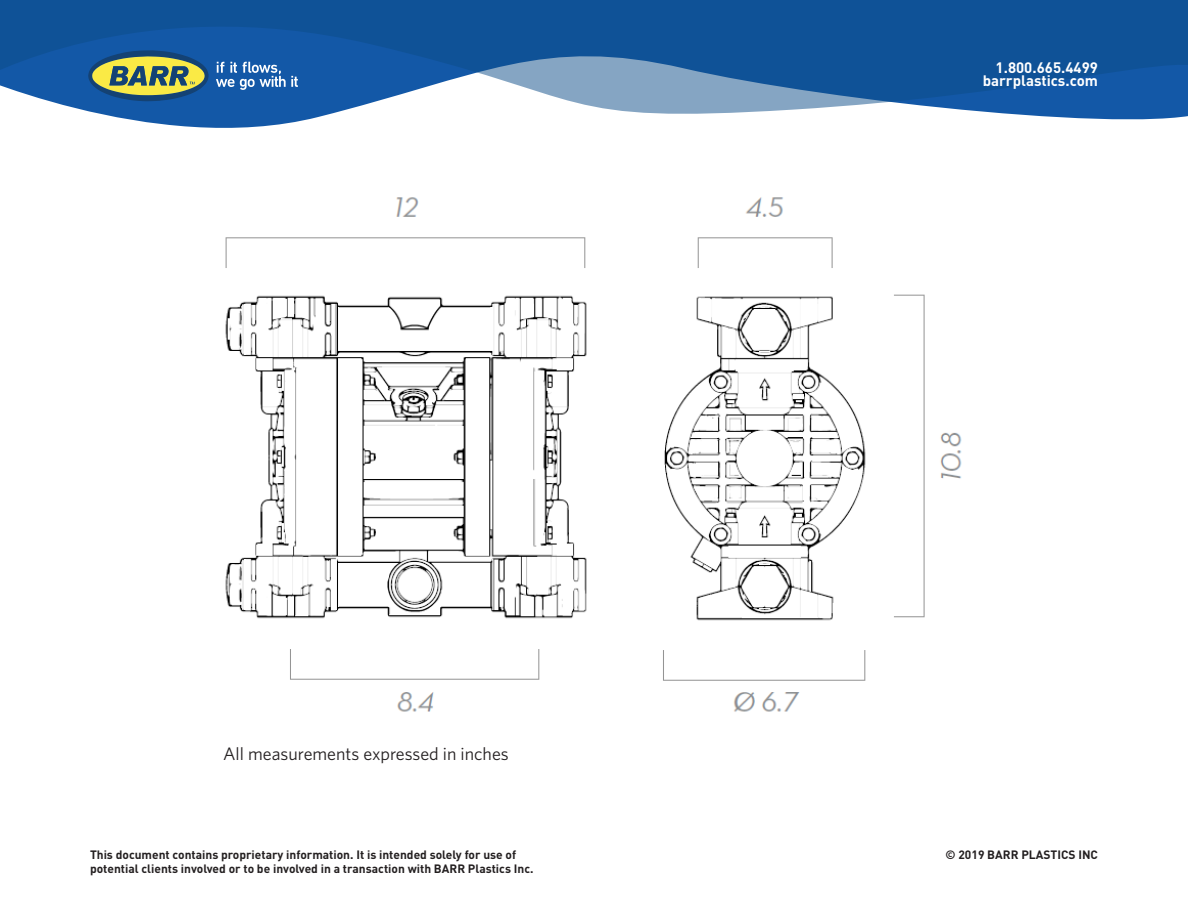
<style>
.page{position:relative;width:1188px;height:918px;background:#fff}
.page>*{position:absolute;margin:0;border:0;box-sizing:border-box;transform-origin:0 0}
.t1{font:18px "Whitney";color:#231f20}
.t2{font:700 15px "DIN Pro";color:#fff}
.t3{font:700 12px/14.4px "DIN Pro";color:#231f20}
</style>
<div class="page">
<svg style="left:106px;top:115px;width:1082px;height:13px"></svg>
<svg style="left:0;top:0;width:1188px;height:115px;background:#2e68a7"></svg>
<svg style="left:88px;top:50px;width:121px;height:51px;background:#6c876e"></svg>
<svg style="left:216px;top:62px;width:82px;height:28px;background:#4c80bc"></svg>
<img style="left:225px;top:197px;width:737px;height:515px">
<p class="t1" style="left:223px;top:741px;width:287px">All measurements expressed in inches</p>
<p class="t2" style="left:996px;top:57px;width:104px">1.800.665.4499</p>
<p class="t2" style="left:983px;top:70px;width:117px">barrplastics.com</p>
<p class="t3" style="left:90px;top:846px;width:445px">This document contains proprietary information. It is intended solely for use of potential clients involved or to be involved in a transaction with BARR Plastics Inc.</p>
<p class="t3" style="left:946px;top:846px;width:154px">© 2019 BARR PLASTICS INC</p>
</div>
